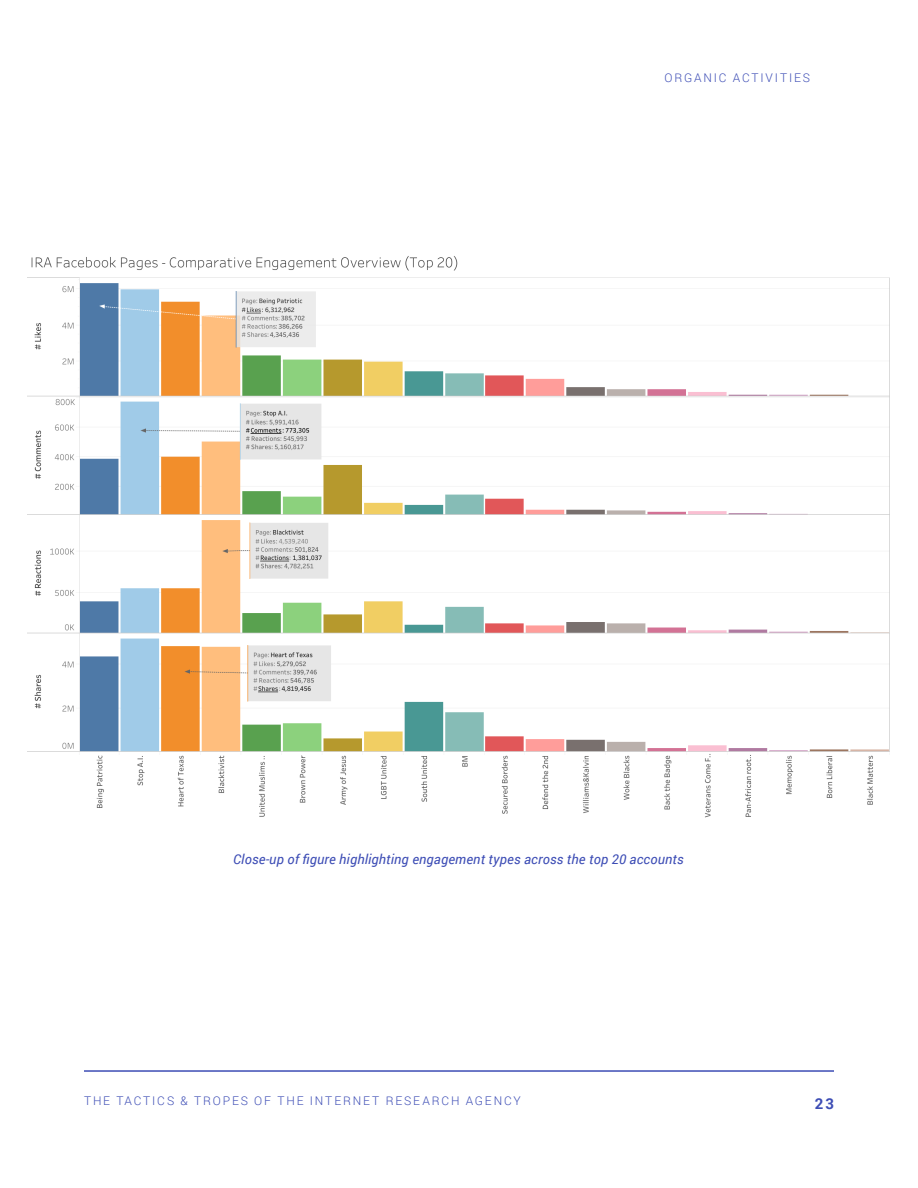
<style>
.page{position:relative;width:918px;height:1188px;background:#fff}
.page>*{position:absolute;margin:0;border:0;box-sizing:border-box;transform-origin:0 0}
.t1{font:700 15px "Roboto";color:#3d4db5}
.t2{font:italic 13.5px "Roboto";letter-spacing:.01em;color:#3d4db5}
.t3{font:300 12px "Roboto";letter-spacing:.15em;color:#3d4db5}
</style>
<div class="page">
<hr style="left:84px;top:1070px;width:750px;height:2px;background:#3d4db5">
<img style="left:27px;top:256px;width:863px;height:562px">
<p class="t3" style="left:664px;top:69px;width:20px">ORGANIC</p>
<p class="t3" style="left:733px;top:69px;width:18px">ACTIVITIES</p>
<p class="t2" style="left:233px;top:850px;width:452px">Close-up of figure highlighting engagement types across the top 20 accounts</p>
<p class="t3" style="left:84px;top:1093px;width:438px">THE TACTICS &amp; TROPES OF THE INTERNET RESEARCH AGENCY</p>
<p class="t1" style="left:815px;top:1093px;width:21px">23</p>
</div>
